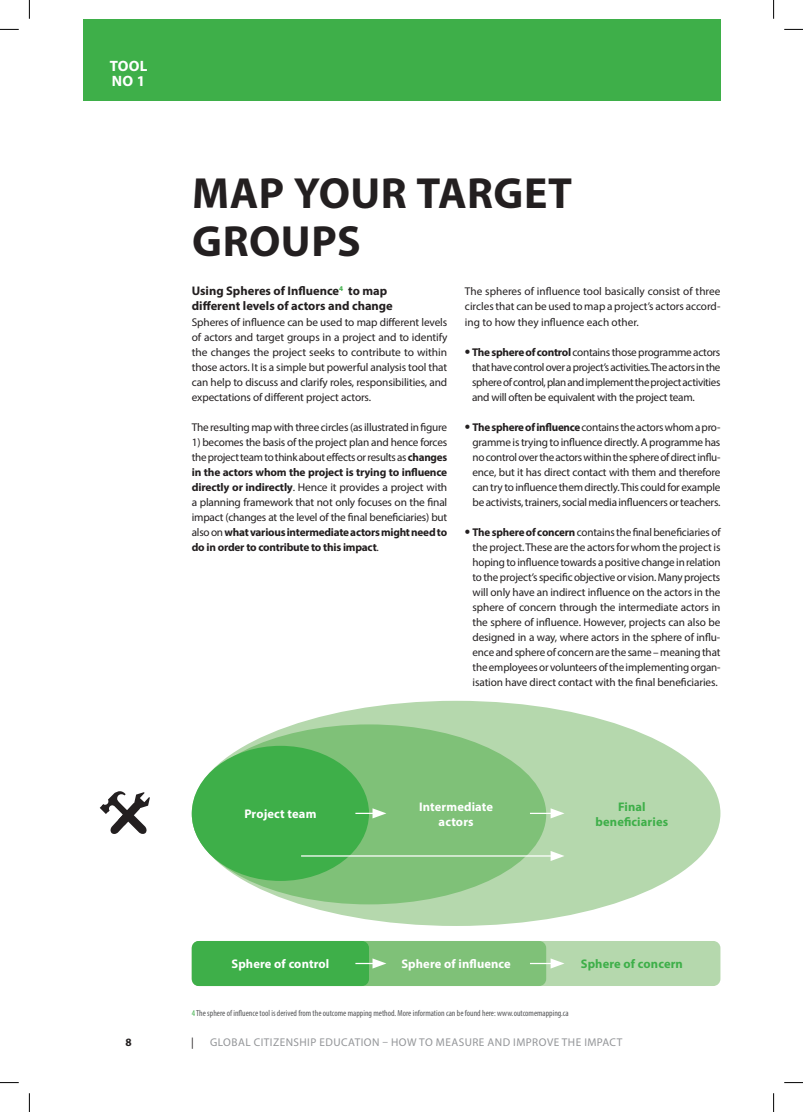
<style>
.page{position:relative;width:803px;height:1112px;background:#fff}
.page>*{position:absolute;margin:0;border:0;box-sizing:border-box;transform-origin:0 0}
.t1{font:700 43.75px/47.5px "Myriad Pro";letter-spacing:.01em;color:#231f20}
.t2{font:700 15px/15px "Myriad Pro";letter-spacing:.02em;color:#fff}
.t3{font:700 12.5px/15px "Myriad Pro";letter-spacing:.01em;color:#fff;text-align:center}
.t4{font:700 12.5px/15px "Myriad Pro";color:#231f20}
.t5{font:700 12.5px/15px "Myriad Pro";letter-spacing:.01em;color:#3eaf49;text-align:center}
.t6{font:11.25px/15px "Myriad Pro";letter-spacing:-.02em;color:#231f20;text-align:justify}
.t7{font:11.25px "Myriad Pro";letter-spacing:.04em;color:#939598}
.t8{font:700 11.25px "Myriad Pro";color:#231f20}
.t9{font:condensed 8.75px "Myriad Pro";color:#57585a}
.s1{font-weight:700}
.s2{font-weight:700;font-size:16.25px}
.s3{color:#3eaf49}
</style>
<div class="page">
<div style="left:192px;top:940px;width:528px;height:45px;background:#b5d8ad;border-radius:7px"></div>
<div style="left:192px;top:940px;width:354px;height:45px;background:#7fc178;border-radius:7px"></div>
<svg style="left:100px;top:791px;width:50px;height:42px"></svg>
<div style="left:192px;top:700px;width:528px;height:225px;background:#b5d8ad;border-radius:50%"></div>
<div style="left:192px;top:724px;width:354px;height:180px;background:#7fc178;border-radius:50%"></div>
<div style="left:192px;top:745px;width:177px;height:135px;background:#3eaf49;border-radius:50%"></div>
<div style="left:192px;top:940px;width:177px;height:45px;background:#3eaf49;border-radius:7px"></div>
<hr style="left:301px;top:855px;width:251px;height:1px;background:#fff">
<svg style="left:551px;top:851px;width:13px;height:9px"></svg>
<svg style="left:530px;top:958px;width:34px;height:10px"></svg>
<svg style="left:530px;top:808px;width:34px;height:10px"></svg>
<svg style="left:355px;top:958px;width:31px;height:10px"></svg>
<svg style="left:355px;top:808px;width:31px;height:10px"></svg>
<div style="left:83px;top:19px;width:637px;height:81px;background:#3eaf49"></div>
<svg style="left:0;top:29px;width:19px;height:1px"></svg>
<svg style="left:784px;top:29px;width:19px;height:1px"></svg>
<svg style="left:0;top:1082px;width:19px;height:1px"></svg>
<svg style="left:784px;top:1082px;width:19px;height:1px"></svg>
<svg style="left:29px;top:0;width:1px;height:19px"></svg>
<svg style="left:29px;top:1093px;width:1px;height:18px"></svg>
<svg style="left:773px;top:0;width:1px;height:19px"></svg>
<svg style="left:773px;top:1093px;width:1px;height:18px"></svg>
<h2 class="t2" style="left:110px;top:58px;width:39px">TOOL<br>NO 1</h2>
<h1 class="t1" style="left:192px;top:168px;width:381px">MAP YOUR TARGET<br>GROUPS</h1>
<p class="t4" style="left:192px;top:283px;width:203px">Using Spheres of Influence<sup>4</sup> to map different levels of actors and change</p>
<p class="t6" style="left:192px;top:314px;width:257px">Spheres of influence can be used to map different levels of actors and target groups in a project and to identify the changes the project seeks to contribute to within those actors. It is a simple but powerful analysis tool that can help to discuss and clarify roles, responsibilities, and expectations of different project actors.</p>
<p class="t6" style="left:192px;top:419px;width:257px">The resulting map with three circles (as illustrated in figure</p>
<p class="t6" style="left:192px;top:434px;width:257px">1) becomes the basis of the project plan and hence forces the project team to think about effects or results as <span class="s1">changes in the actors whom the project is trying to influence directly or indirectly</span>. Hence it provides a project with a planning framework that not only focuses on the final impact (changes at the level of the final beneficiaries) but also on <span class="s1">what various intermediate actors might need to do in order to contribute to this impact</span>.</p>
<p class="t6" style="left:465px;top:284px;width:257px">The spheres of influence tool basically consist of three circles that can be used to map a project’s actors accord&shy;ing to how they influence each other.</p>
<p class="t6" style="left:472px;top:344px;width:250px;text-indent:-7px"><span class="s2">•</span> <span class="s1">The sphere of control</span> contains those programme actors that have control over a project’s activities. The actors in the sphere of control, plan and implement the project activities and will often be equivalent with the project team.</p>
<p class="t6" style="left:472px;top:419px;width:249px;text-indent:-8px"><span class="s2">•</span> <span class="s1">The sphere of influence</span> contains the actors whom a pro&shy;gramme is trying to influence directly. A programme has no control over the actors within the sphere of direct influ&shy;ence, but it has direct contact with them and therefore can try to influence them directly. This could for example be activists, trainers, social media influencers or teachers.</p>
<p class="t6" style="left:472px;top:524px;width:249px;text-indent:-8px"><span class="s2">•</span> <span class="s1">The sphere of concern</span> contains the final beneficiaries of the project. These are the actors for whom the project is hoping to influence towards a positive change in relation to the project’s specific objective or vision. Many projects will only have an indirect influence on the actors in the sphere of concern through the intermediate actors in the sphere of influence. However, projects can also be designed in a way, where actors in the sphere of influ&shy;ence and sphere of concern are the same – meaning that the employees or volunteers of the implementing organ&shy;isation have direct contact with the final beneficiaries.</p>
<p class="t3" style="left:244px;top:805px;width:74px">Project team</p>
<p class="t3" style="left:419px;top:798px;width:75px">Intermediate actors</p>
<p class="t5" style="left:595px;top:798px;width:74px">Final beneficiaries</p>
<p class="t3" style="left:231px;top:955px;width:99px">Sphere of control</p>
<p class="t3" style="left:401px;top:955px;width:111px">Sphere of influence</p>
<p class="t5" style="left:581px;top:955px;width:104px">Sphere of concern</p>
<p class="t9" style="left:192px;top:1007px;width:378px"><span class="s3">4</span>The sphere of influence tool is derived from the outcome mapping method. More information can be found here: www.outcomemapping.ca</p>
<p class="t8" style="left:125px;top:1034px;width:8px">8</p>
<p class="t6" style="left:191px;top:1034px;width:4px">|</p>
<p class="t7" style="left:210px;top:1035px;width:414px">GLOBAL CITIZENSHIP EDUCATION – HOW TO MEASURE AND IMPROVE THE IMPACT</p>
</div>
